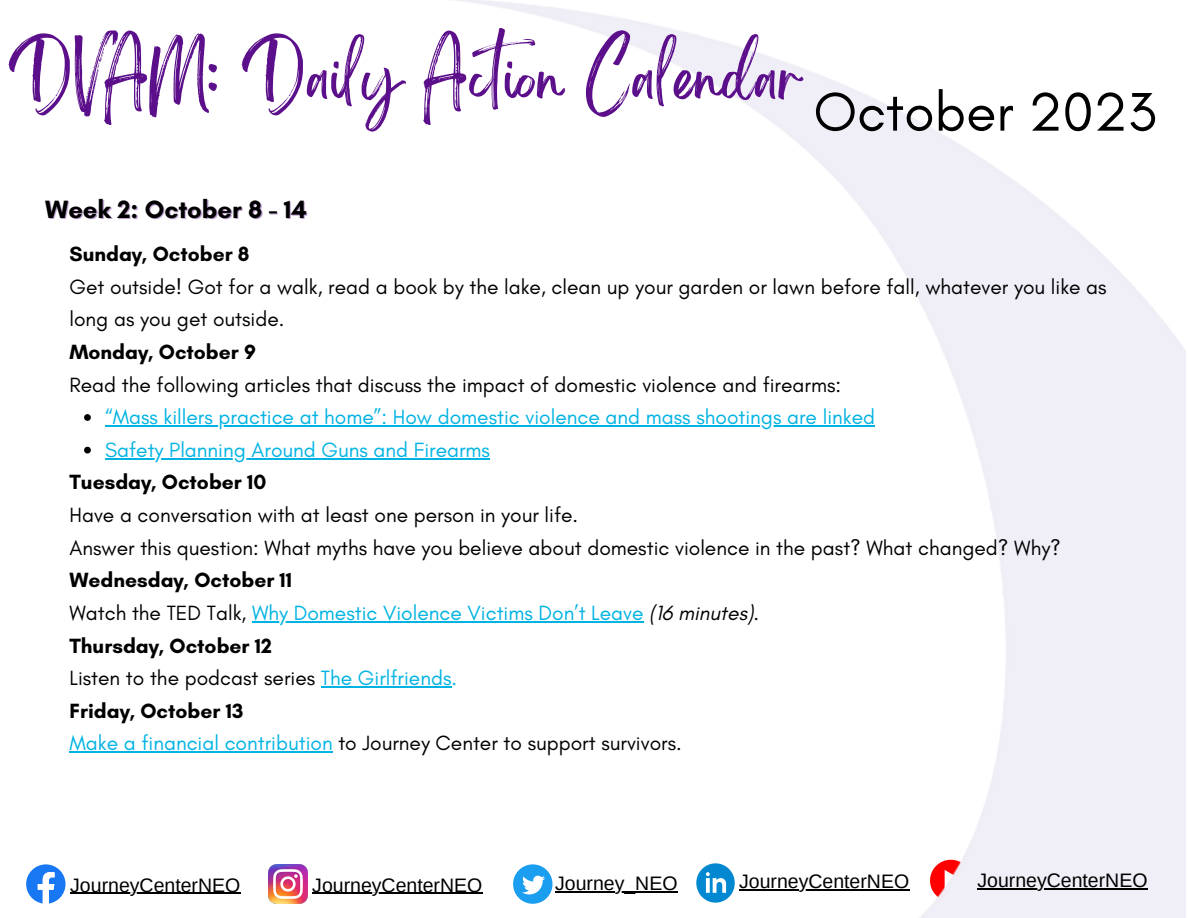
<style>
.page{position:relative;width:1188px;height:918px;background:#fff}
.page>*{position:absolute;margin:0;border:0;box-sizing:border-box;transform-origin:0 0}
.t1{font:55.35px "Glacial Indifference";color:#000}
.t2{font:53.85px "Brightwall";color:#5c0f8b}
.t3{font:700 25.5px "Glacial Indifference";color:#000}
.t4{font:21px/32.7px "Glacial Indifference";color:#000}
.t5{font:21px "Glacial Indifference";color:#01b3e3}
.t6{font:700 21px "Glacial Indifference";color:#000}
.t7{font:19.5px "Arimo";color:#000}
.s1{color:#000}
.s2{font-style:italic;color:#000}
.s3{color:#01b3e3}
</style>
<div class="page">
<svg style="left:26px;top:864px;width:40px;height:40px"></svg>
<img style="left:268px;top:864px;width:40px;height:40px">
<img style="left:446px;top:0;width:739px;height:918px">
<svg style="left:84px;top:414px;width:7px;height:7px"></svg>
<hr style="left:105px;top:425px;width:770px;height:1px;background:#01b3e3">
<svg style="left:84px;top:447px;width:7px;height:6px"></svg>
<hr style="left:105px;top:458px;width:385px;height:1px;background:#01b3e3">
<hr style="left:252px;top:621px;width:392px;height:1px;background:#01b3e3">
<hr style="left:321px;top:686px;width:131px;height:1px;background:#01b3e3">
<hr style="left:69px;top:752px;width:264px;height:1px;background:#01b3e3">
<hr style="left:70px;top:893px;width:170px;height:1px;background:#000">
<hr style="left:312px;top:893px;width:170px;height:1px;background:#000">
<hr style="left:555px;top:891px;width:123px;height:2px;background:#000">
<hr style="left:739px;top:890px;width:170px;height:1px;background:#000">
<hr style="left:977px;top:888px;width:171px;height:1px;background:#000">
<p class="t2" style="left:9px;top:58px;width:794px">DVAM: Daily Action Calendar</p>
<p class="t1" style="left:813px;top:78px;width:344px">October 2023</p>
<p class="t3" style="left:45px;top:194px;width:263px">Week 2: October 8 - 14</p>
<p class="t6" style="left:69px;top:241px;width:182px">Sunday, October 8</p>
<p class="t4" style="left:69px;top:270px;width:1039px">Get outside! Got for a walk, read a book by the lake, clean up your garden or lawn before fall, whatever you like as long as you get outside.</p>
<p class="t6" style="left:69px;top:339px;width:188px">Monday, October 9</p>
<p class="t4" style="left:69px;top:368px;width:773px">Read the following articles that discuss the impact of domestic violence and firearms:</p>
<p class="t5" style="left:105px;top:404px;width:771px">“Mass killers practice at home”: How domestic violence and mass shootings are linked</p>
<p class="t5" style="left:105px;top:437px;width:386px">Safety Planning Around Guns and Firearms</p>
<p class="t6" style="left:69px;top:470px;width:198px">Tuesday, October 10</p>
<p class="t4" style="left:69px;top:498px;width:510px">Have a conversation with at least one person in your life.</p>
<p class="t4" style="left:69px;top:531px;width:993px">Answer this question: What myths have you believe about domestic violence in the past? What changed? Why?</p>
<p class="t6" style="left:69px;top:567px;width:224px">Wednesday, October 11</p>
<p class="t5" style="left:69px;top:600px;width:691px"><span class="s1">Watch the TED Talk,</span> Why Domestic Violence Victims Don’t Leave <span class="s2">(16 minutes)</span><span class="s1">.</span></p>
<p class="t6" style="left:69px;top:633px;width:204px">Thursday, October 12</p>
<p class="t4" style="left:69px;top:662px;width:389px">Listen to the podcast series <span class="s3">The Girlfriends.</span></p>
<p class="t6" style="left:69px;top:698px;width:175px">Friday, October 13</p>
<p class="t4" style="left:69px;top:727px;width:614px"><span class="s3">Make a financial contribution</span> to Journey Center to support survivors.</p>
<p class="t7" style="left:70px;top:874px;width:172px">JourneyCenterNEO</p>
<p class="t7" style="left:312px;top:874px;width:172px">JourneyCenterNEO</p>
<p class="t7" style="left:555px;top:873px;width:124px">Journey_NEO</p>
<p class="t7" style="left:739px;top:871px;width:172px">JourneyCenterNEO</p>
<p class="t7" style="left:977px;top:870px;width:172px">JourneyCenterNEO</p>
</div>
